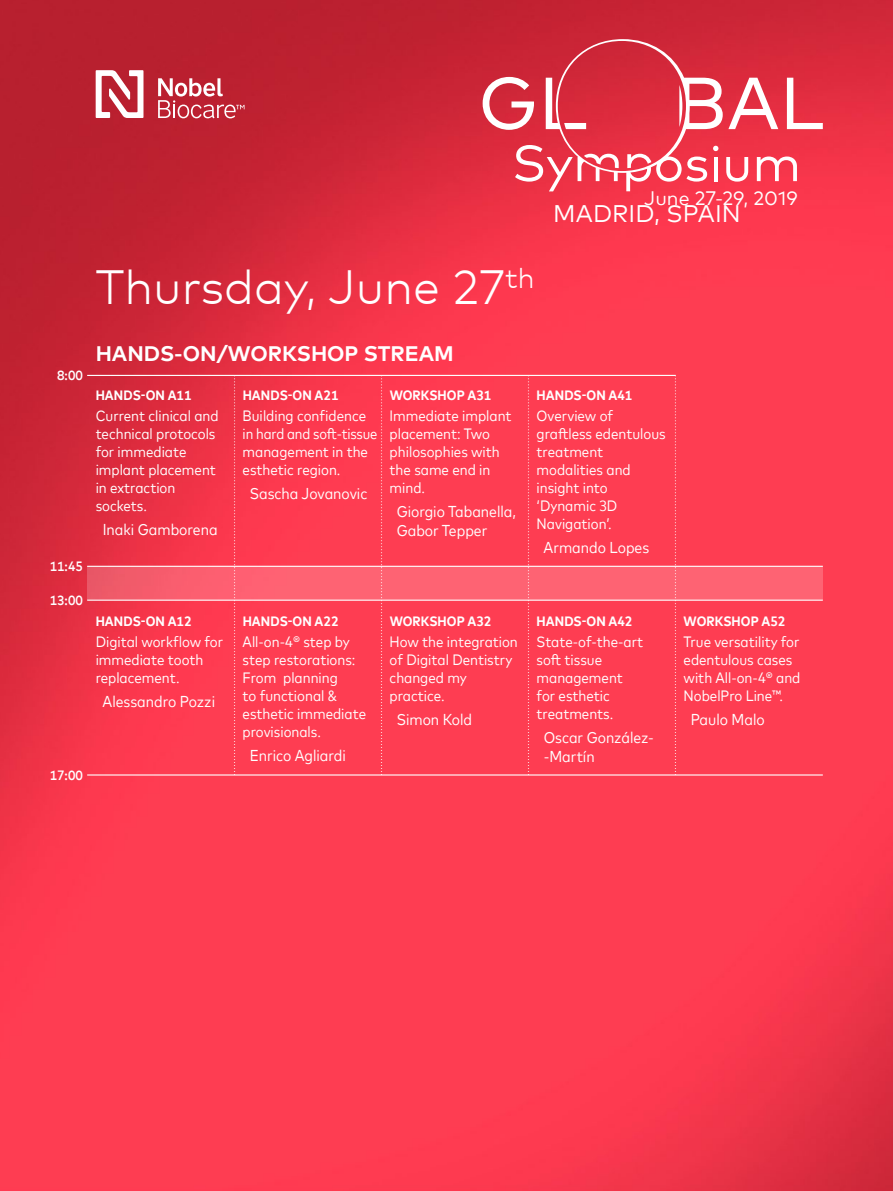
<style>
.page{position:relative;width:893px;height:1191px;background:#fff}
.page>*{position:absolute;margin:0;border:0;box-sizing:border-box;transform-origin:0 0}
.t1{font:300 48px "Mark Pro";color:#fff}
.t2{font:24px "Mark Pro";letter-spacing:.005em;color:#fff}
.t3{font:700 21px "Mark Pro";color:#fff}
.t4{font:19.5px "Mark Pro";color:#fff}
.t5{font:condensed 15.75px/18.9px "Mark Pro";color:#fff}
.t6{font:condensed 15px/18px "Mark Pro";color:#fff}
.t7{font:700 condensed 13.5px "Mark Pro";letter-spacing:.005em;color:#fff}
.t8{font:500 condensed 13.5px "Mark Pro";color:#fff}
</style>
<div class="page">
<img style="left:0;top:0;width:893px;height:1191px">
<div style="left:87px;top:566px;width:736px;height:34px;background:linear-gradient(to right,#f85e6e,#ff6575)"></div>
<hr style="left:87px;top:375px;width:589px;height:1px;background:#fff">
<hr style="left:87px;top:566px;width:736px;height:1px;background:#fff">
<hr style="left:87px;top:774px;width:736px;height:1px;background:#fff">
<hr style="left:87px;top:599px;width:736px;height:2px;background:#fff">
<svg style="left:234px;top:376px;width:1px;height:399px"></svg>
<svg style="left:381px;top:376px;width:1px;height:399px"></svg>
<svg style="left:528px;top:376px;width:1px;height:399px"></svg>
<svg style="left:675px;top:375px;width:1px;height:400px"></svg>
<svg style="left:483px;top:39px;width:340px;height:152px;background:#e34859"></svg>
<svg style="left:158px;top:78px;width:86px;height:40px"></svg>
<svg style="left:96px;top:70px;width:47px;height:48px"></svg>
<h3 class="t4" style="left:644px;top:183px;width:155px">June 27-29, 2019</h3>
<h2 class="t2" style="left:553px;top:195px;width:189px">MADRID, SPAIN</h2>
<p class="t8" style="left:57px;top:365px;width:27px">8:00</p>
<p class="t8" style="left:50px;top:556px;width:35px">11:45</p>
<p class="t8" style="left:50px;top:590px;width:35px">13:00</p>
<p class="t8" style="left:50px;top:765px;width:35px">17:00</p>
<h1 class="t1" style="left:95px;top:251px;width:441px">Thursday, June 27<sup>th</sup></h1>
<h3 class="t3" style="left:96px;top:338px;width:360px">HANDS-ON/WORKSHOP STREAM</h3>
<p class="t7" style="left:96px;top:385px;width:97px">HANDS-ON A11</p>
<p class="t6" style="left:96px;top:406px;width:124px">Current clinical and technical protocols for immediate implant placement in extraction sockets.</p>
<p class="t5" style="left:103px;top:519px;width:116px">Inaki Gamborena</p>
<p class="t7" style="left:243px;top:385px;width:97px">HANDS-ON A21</p>
<p class="t6" style="left:243px;top:406px;width:136px">Building confidence in hard and soft-tissue management in the esthetic region.</p>
<p class="t5" style="left:250px;top:483px;width:119px">Sascha Jovanovic</p>
<p class="t7" style="left:390px;top:385px;width:103px">WORKSHOP A31</p>
<p class="t6" style="left:390px;top:406px;width:123px">Immediate implant placement: Two philosophies with the same end in mind.</p>
<p class="t5" style="left:397px;top:501px;width:121px">Giorgio Tabanella,<br>Gabor Tepper</p>
<p class="t7" style="left:537px;top:385px;width:97px">HANDS-ON A41</p>
<p class="t6" style="left:537px;top:406px;width:131px">Overview of graftless edentulous treatment modalities and insight into ‘Dynamic 3D<br>Navigation’.</p>
<p class="t5" style="left:543px;top:537px;width:107px">Armando Lopes</p>
<p class="t7" style="left:96px;top:610px;width:97px">HANDS-ON A12</p>
<p class="t6" style="left:96px;top:631px;width:129px">Digital workflow for immediate tooth replacement.</p>
<p class="t5" style="left:103px;top:690px;width:114px">Alessandro Pozzi</p>
<p class="t7" style="left:243px;top:610px;width:97px">HANDS-ON A22</p>
<p class="t6" style="left:243px;top:631px;width:125px">All-on-4® step by step restorations:<br>From planning<br>to functional &amp; esthetic immediate provisionals.</p>
<p class="t5" style="left:250px;top:744px;width:98px">Enrico Agliardi</p>
<p class="t7" style="left:390px;top:610px;width:103px">WORKSHOP A32</p>
<p class="t6" style="left:390px;top:631px;width:130px">How the integration of Digital Dentistry changed my practice.</p>
<p class="t5" style="left:397px;top:708px;width:77px">Simon Kold</p>
<p class="t7" style="left:537px;top:610px;width:97px">HANDS-ON A42</p>
<p class="t6" style="left:537px;top:631px;width:108px">State-of-the-art soft tissue management for esthetic treatments.</p>
<p class="t5" style="left:544px;top:726px;width:112px">Oscar González--Martín</p>
<p class="t7" style="left:684px;top:610px;width:103px">WORKSHOP A52</p>
<p class="t6" style="left:684px;top:631px;width:118px">True versatility for edentulous cases with All-on-4® and<br>NobelPro Line™.</p>
<p class="t5" style="left:691px;top:708px;width:76px">Paulo Malo</p>
</div>
